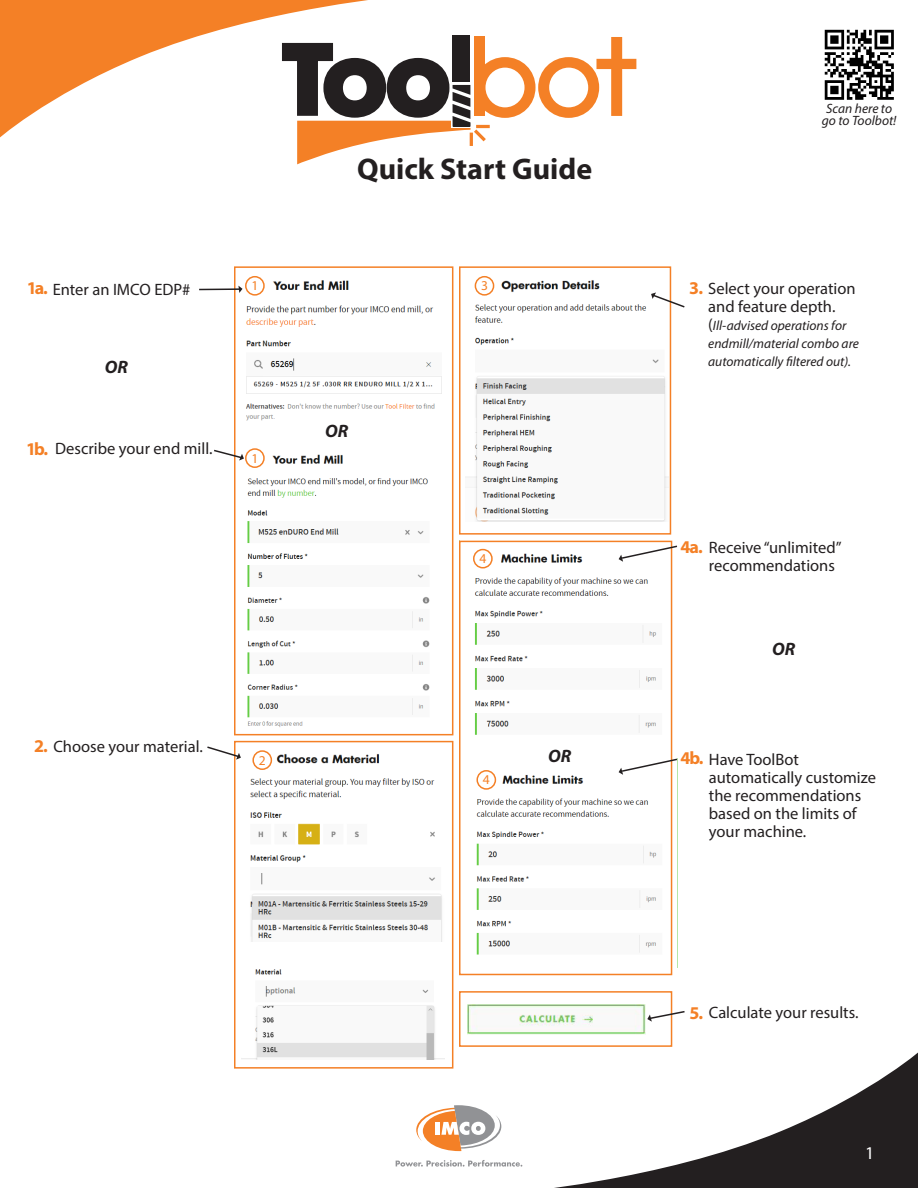
<style>
.page{position:relative;width:918px;height:1188px;background:#fff}
.page>*{position:absolute;margin:0;border:0;box-sizing:border-box;transform-origin:0 0}
.t1{font:700 109.2px "Futura Std";color:#231f20;scale:.93 1}
.t2{font:700 30px "Myriad Pro";color:#231f20}
.t3{font:italic 700 18px "Myriad Pro";color:#231f20}
.t4{font:18px "Myriad Pro";color:#fff}
.t5{font:16.5px/18px "Myriad Pro";color:#231f20}
.t6{font:italic 13.5px/18px "Myriad Pro";color:#231f20}
.t7{font:13.5px "Myriad Pro";color:#f48026}
.s1{font-weight:700;font-size:18px;color:#f48026}
.s2{font-size:93.15px}
.s3{font-style:normal;font-size:16.5px}
</style>
<div class="page">
<img style="left:476px;top:771px;width:202px;height:196px">
<div style="left:469px;top:767px;width:28px;height:31px;background:#fff"></div>
<div style="left:476px;top:770px;width:20px;height:20px;border:2px solid #f48026;border-radius:50%"></div>
<img style="left:475px;top:553px;width:182px;height:182px">
<img style="left:465px;top:280px;width:203px;height:241px">
<img style="left:236px;top:740px;width:213px;height:202px">
<img style="left:241px;top:969px;width:203px;height:91px">
<img style="left:247px;top:454px;width:183px;height:273px">
<div style="left:242px;top:443px;width:27px;height:28px;background:#fff"></div>
<img style="left:246px;top:266px;width:208px;height:164px">
<svg style="left:522px;top:1052px;width:396px;height:136px"></svg>
<div style="left:459px;top:266px;width:212px;height:269px;border:2px solid #f48026"></div>
<div style="left:459px;top:541px;width:213px;height:434px;border:2px solid #f48026"></div>
<div style="left:234px;top:741px;width:219px;height:328px;border:2px solid #f48026"></div>
<svg style="left:619px;top:545px;width:59px;height:17px"></svg>
<svg style="left:619px;top:758px;width:59px;height:17px"></svg>
<svg style="left:651px;top:292px;width:34px;height:17px"></svg>
<div style="left:459px;top:991px;width:213px;height:56px;border:2px solid #f48026"></div>
<img style="left:468px;top:1004px;width:177px;height:30px">
<svg style="left:647px;top:1010px;width:38px;height:12px"></svg>
<div style="left:237px;top:273px;width:29px;height:31px;background:#fff"></div>
<div style="left:467px;top:273px;width:28px;height:31px;background:#fff"></div>
<div style="left:245px;top:276px;width:20px;height:20px;border:2px solid #f48026;border-radius:50%"></div>
<div style="left:475px;top:276px;width:19px;height:20px;border:2px solid #f48026;border-radius:50%"></div>
<div style="left:245px;top:448px;width:20px;height:20px;border:2px solid #f48026;border-radius:50%"></div>
<div style="left:465px;top:546px;width:31px;height:31px;background:#fff"></div>
<div style="left:473px;top:549px;width:20px;height:19px;border:2px solid #f48026;border-radius:50%"></div>
<div style="left:234px;top:266px;width:219px;height:469px;border:2px solid #f48026"></div>
<svg style="left:214px;top:449px;width:30px;height:12px"></svg>
<hr style="left:199px;top:288px;width:41px;height:2px;background:#231f20">
<svg style="left:238px;top:286px;width:5px;height:7px"></svg>
<div style="left:250px;top:749px;width:22px;height:23px;background:#fff"></div>
<div style="left:252px;top:750px;width:20px;height:20px;border:2px solid #f48026;border-radius:50%"></div>
<svg style="left:0;top:0;width:368px;height:138px"></svg>
<div style="left:453px;top:36px;width:17px;height:46px;background:#231f20"></div>
<div style="left:475px;top:36px;width:10px;height:80px;background:#f48026"></div>
<svg style="left:297px;top:37px;width:339px;height:127px"></svg>
<svg style="left:396px;top:1160px;width:126px;height:7px"></svg>
<svg style="left:416px;top:1105px;width:85px;height:46px"></svg>
<img style="left:824px;top:29px;width:70px;height:71px">
<svg style="left:207px;top:745px;width:34px;height:15px"></svg>
<p class="t5" style="left:27px;top:280px;width:165px"><span class="s1">1a.</span> Enter an IMCO EDP#</p>
<p class="t3" style="left:105px;top:355px;width:25px">OR</p>
<p class="t5" style="left:26px;top:439px;width:188px"><span class="s1">1b.</span> Describe your end mill.</p>
<p class="t1" style="left:283px;top:2px;width:183px"><span class="s2">T</span>oo</p>
<p class="t2" style="left:357px;top:149px;width:237px">Quick Start Guide</p>
<p class="t7" style="left:252px;top:277px;width:8px">1</p>
<p class="t7" style="left:481px;top:277px;width:8px">3</p>
<p class="t7" style="left:252px;top:450px;width:8px">1</p>
<p class="t3" style="left:325px;top:419px;width:25px">OR</p>
<p class="t7" style="left:479px;top:550px;width:8px">4</p>
<p class="t5" style="left:34px;top:738px;width:170px"><span class="s1">2.</span> Choose your material.</p>
<p class="t7" style="left:259px;top:752px;width:8px">2</p>
<p class="t7" style="left:483px;top:771px;width:8px">4</p>
<p class="t3" style="left:548px;top:744px;width:25px">OR</p>
<p class="t6" style="left:822px;top:102px;width:76px;line-height:12px;text-align:center">Scan here to go to Toolbot!</p>
<p class="t5" style="left:689px;top:279px;width:168px;text-align:center"><span class="s1">3.</span> Select your operation and feature depth.</p>
<p class="t6" style="left:708px;top:316px;width:152px"><span class="s3">(</span>Ill-advised operations for endmill/material combo are automatically filtered out).</p>
<p class="t5" style="left:709px;top:538px;width:134px;text-indent:-29px"><span class="s1">4a.</span> Receive “unlimited” recommendations</p>
<p class="t3" style="left:772px;top:637px;width:25px">OR</p>
<p class="t5" style="left:680px;top:750px;width:120px"><span class="s1">4b.</span> Have ToolBot</p>
<p class="t5" style="left:709px;top:768px;width:169px">automatically customize the recommendations based on the limits of your machine.</p>
<p class="t5" style="left:689px;top:1003px;width:171px"><span class="s1">5.</span> Calculate your results.</p>
<p class="t4" style="left:865px;top:1142px;width:11px">1</p>
</div>
